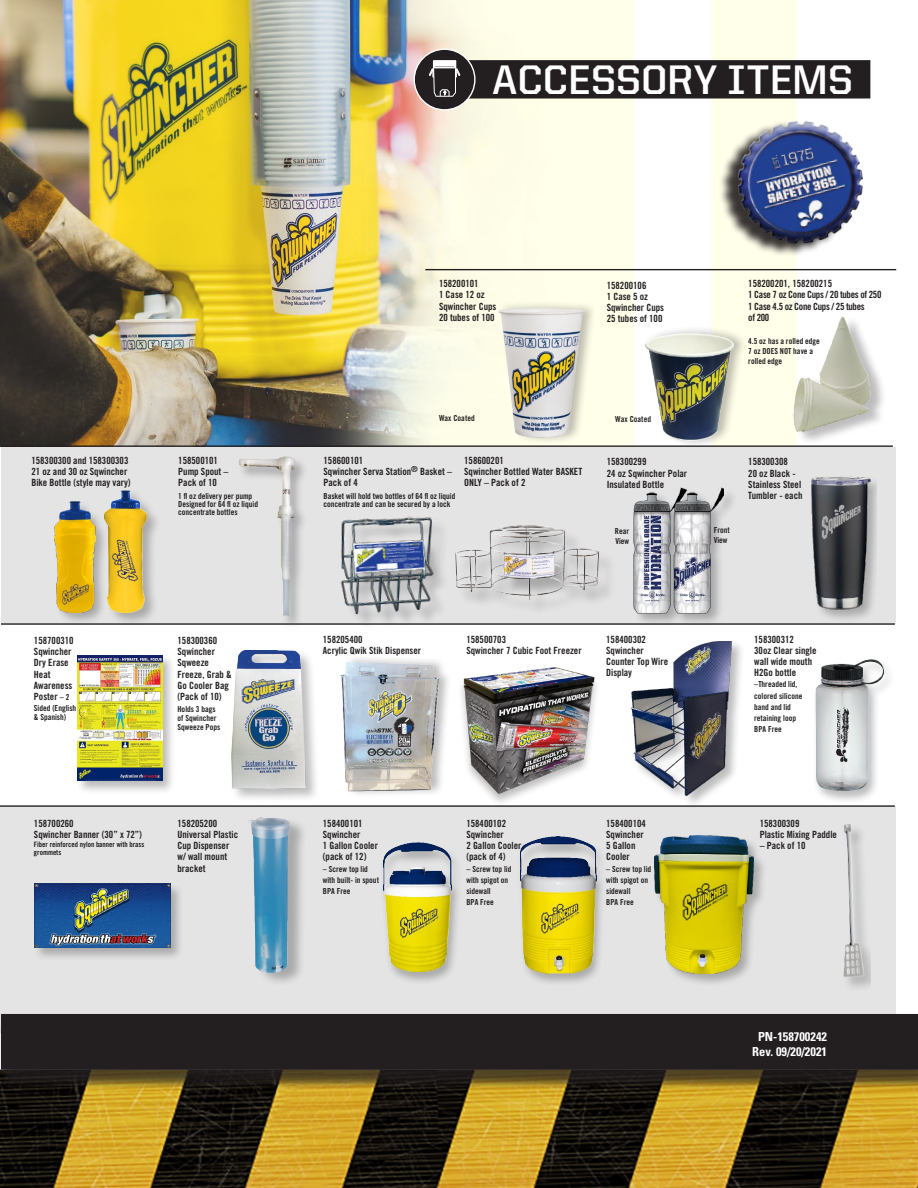
<style>
.page{position:relative;width:918px;height:1188px;background:#fff}
.page>*{position:absolute;margin:0;border:0;box-sizing:border-box;transform-origin:0 0}
.t1{font:700 41.4px "United Sans Reg";letter-spacing:.005em;color:#fff}
.t2{font:700 condensed 12.45px "Univers LT Std";color:#fff}
.t3{font:9.9px/11.2px "Trade Gothic LT Std Bd Cn 20";color:#231f20}
.t4{font:9.9px/11.2px "Trade Gothic LT Std Bd Cn 20";letter-spacing:-.03em;color:#231f20}
.t5{font:8.25px/11.2px "Trade Gothic LT Std Bd Cn 20";color:#231f20}
.t6{font:7.5px/8.7px "Trade Gothic LT Std Bd Cn 20";color:#231f20}
.s1{font-size:8.25px}
</style>
<div class="page">
<img style="left:0;top:1090px;width:918px;height:98px">
<img style="left:1px;top:0;width:870px;height:445px">
<div style="left:0;top:806px;width:895px;height:226px;background:#e4e4e5"></div>
<div style="left:1px;top:448px;width:894px;height:176px;background:#e4e4e5"></div>
<hr style="left:1px;top:445px;width:892px;height:2px;background:#231f20">
<hr style="left:425px;top:269px;width:471px;height:1px;background:#231f20">
<hr style="left:1px;top:623px;width:894px;height:2px;background:#231f20">
<hr style="left:0;top:805px;width:895px;height:2px;background:#231f20">
<div style="left:498px;top:300px;width:95px;height:145px;background:#fefee8"></div>
<img style="left:494px;top:304px;width:95px;height:137px">
<div style="left:251px;top:816px;width:57px;height:171px;background:#231f20;opacity:.3"></div>
<img style="left:248px;top:816px;width:45px;height:158px">
<div style="left:843px;top:823px;width:28px;height:169px;background:#231f20;opacity:.3"></div>
<img style="left:843px;top:823px;width:25px;height:160px">
<div style="left:645px;top:327px;width:103px;height:121px;background:#231f20;opacity:.3"></div>
<img style="left:645px;top:333px;width:89px;height:107px">
<div style="left:632px;top:487px;width:106px;height:139px;background:#231f20;opacity:.3"></div>
<img style="left:632px;top:487px;width:92px;height:128px">
<img style="left:455px;top:525px;width:147px;height:78px">
<div style="left:796px;top:315px;width:91px;height:131px;background:#231f20;opacity:.3"></div>
<img style="left:787px;top:313px;width:88px;height:122px">
<div style="left:344px;top:520px;width:106px;height:111px;background:#231f20;opacity:.3"></div>
<img style="left:340px;top:516px;width:97px;height:102px">
<div style="left:810px;top:644px;width:85px;height:162px;background:#231f20;opacity:.26"></div>
<div style="left:379px;top:842px;width:84px;height:144px;background:#231f20;opacity:.3"></div>
<img style="left:384px;top:843px;width:68px;height:129px">
<div style="left:516px;top:835px;width:91px;height:152px;background:#231f20;opacity:.3"></div>
<img style="left:521px;top:837px;width:75px;height:136px">
<div style="left:653px;top:834px;width:114px;height:154px;background:#231f20;opacity:.3"></div>
<img style="left:654px;top:836px;width:99px;height:138px">
<div style="left:76px;top:654px;width:100px;height:141px;background:#231f20;opacity:.3"></div>
<img style="left:78px;top:655px;width:84px;height:126px">
<div style="left:230px;top:650px;width:90px;height:153px;background:#231f20;opacity:.3"></div>
<img style="left:230px;top:650px;width:80px;height:142px">
<div style="left:630px;top:640px;width:115px;height:169px;background:#231f20;opacity:.3"></div>
<img style="left:630px;top:641px;width:107px;height:158px">
<div style="left:53px;top:500px;width:56px;height:126px;background:#231f20;opacity:.3"></div>
<img style="left:54px;top:502px;width:41px;height:110px">
<div style="left:103px;top:489px;width:59px;height:138px;background:#231f20;opacity:.3"></div>
<img style="left:104px;top:490px;width:43px;height:122px">
<div style="left:457px;top:666px;width:144px;height:141px;background:#231f20;opacity:.3"></div>
<img style="left:461px;top:666px;width:136px;height:133px">
<div style="left:340px;top:655px;width:113px;height:143px;background:#231f20;opacity:.3"></div>
<img style="left:340px;top:660px;width:102px;height:134px">
<div style="left:34px;top:883px;width:150px;height:79px;background:#231f20;opacity:.3"></div>
<img style="left:35px;top:884px;width:135px;height:63px">
<div style="left:233px;top:443px;width:77px;height:186px;background:#231f20;opacity:.22"></div>
<div style="left:810px;top:476px;width:66px;height:148px;background:#231f20;opacity:.3"></div>
<img style="left:810px;top:476px;width:64px;height:135px">
<div style="left:0;top:1019px;width:918px;height:71px;background:#231f20;opacity:.75"></div>
<div style="left:2px;top:1015px;width:915px;height:54px;background:#231f20"></div>
<div style="left:1px;top:1014px;width:917px;height:56px;border:1px solid #231f20"></div>
<svg style="left:705px;top:84px;width:192px;height:196px"></svg>
<div style="left:467px;top:61px;width:403px;height:37px;background:#231f20"></div>
<div style="left:466px;top:60px;width:404px;height:39px;border:1px solid #231f20"></div>
<div style="left:414px;top:49px;width:61px;height:61px;background:#231f20;border-radius:50%"></div>
<div style="left:414px;top:49px;width:62px;height:62px;border:1px solid #fff;border-radius:50%"></div>
<svg style="left:429px;top:60px;width:32px;height:37px"></svg>
<p class="t1" style="left:492px;top:57px;width:362px">ACCESSORY ITEMS</p>
<p class="t3" style="left:31px;top:455px;width:99px">158300300 and 158300303</p>
<p class="t3" style="left:31px;top:466px;width:97px">21 oz and 30 oz Sqwincher</p>
<p class="t3" style="left:31px;top:477px;width:101px">Bike Bottle (style may vary)</p>
<p class="t3" style="left:178px;top:455px;width:41px">158500101</p>
<p class="t3" style="left:178px;top:466px;width:52px">Pump Spout –</p>
<p class="t3" style="left:178px;top:477px;width:40px">Pack of 10</p>
<p class="t5" style="left:178px;top:490px;width:76px">1 fl oz delivery per pump</p>
<p class="t5" style="left:178px;top:500px;width:81px;line-height:8.2px">Designed for 64 fl oz liquid concentrate bottles</p>
<p class="t3" style="left:439px;top:278px;width:41px">158200101</p>
<p class="t3" style="left:439px;top:289px;width:59px">1 Case 12 oz<br>Sqwincher Cups<br>20 tubes of 100</p>
<p class="t3" style="left:607px;top:279px;width:41px">158200106</p>
<p class="t3" style="left:607px;top:291px;width:59px">1 Case 5 oz<br>Sqwincher Cups<br>25 tubes of 100</p>
<p class="t3" style="left:748px;top:278px;width:85px">158200201, 158200215</p>
<p class="t4" style="left:748px;top:289px;width:135px">1 Case 7 oz Cone Cups / 20 tubes of 250</p>
<p class="t4" style="left:748px;top:300px;width:118px">1 Case 4.5 oz Cone Cups / 25 tubes of 200</p>
<p class="t5" style="left:748px;top:336px;width:73px">4.5 oz has a rolled edge</p>
<p class="t5" style="left:748px;top:346px;width:66px;line-height:9.9px">7 oz DOES NOT have a rolled edge</p>
<p class="t5" style="left:439px;top:412px;width:37px">Wax Coated</p>
<p class="t5" style="left:615px;top:413px;width:37px">Wax Coated</p>
<p class="t3" style="left:324px;top:455px;width:41px">158600101</p>
<p class="t3" style="left:324px;top:466px;width:130px">Sqwincher Serva Station<sup>®</sup> Basket –</p>
<p class="t3" style="left:324px;top:477px;width:36px">Pack of 4</p>
<p class="t5" style="left:324px;top:492px;width:133px;line-height:8.2px">Basket will hold two bottles of 64 fl oz liquid concentrate and can be secured by a lock</p>
<p class="t3" style="left:464px;top:455px;width:41px">158600201</p>
<p class="t3" style="left:464px;top:466px;width:120px">Sqwincher Bottled Water BASKET<br>ONLY – Pack of 2</p>
<p class="t3" style="left:607px;top:456px;width:41px">158300299</p>
<p class="t3" style="left:607px;top:467px;width:82px">24 oz Sqwincher Polar</p>
<p class="t3" style="left:607px;top:479px;width:59px">Insulated Bottle</p>
<p class="t3" style="left:748px;top:456px;width:41px">158300308</p>
<p class="t3" style="left:748px;top:467px;width:56px">20 oz Black -<br>Stainless Steel<br>Tumbler - each</p>
<p class="t5" style="left:615px;top:526px;width:16px;line-height:9.9px">Rear<br>View</p>
<p class="t5" style="left:714px;top:525px;width:18px;line-height:9.9px">Front<br>View</p>
<p class="t3" style="left:34px;top:635px;width:41px">158700310</p>
<p class="t3" style="left:34px;top:646px;width:40px">Sqwincher<br>Dry Erase<br>Heat<br>Awareness<br>Poster <span class="s1">– 2</span></p>
<p class="t5" style="left:34px;top:704px;width:44px;line-height:8.7px">Sided (English &amp; Spanish)</p>
<p class="t3" style="left:178px;top:635px;width:41px">158300360</p>
<p class="t3" style="left:178px;top:646px;width:56px">Sqwincher<br>Sqweeze<br>Freeze, Grab &amp;<br>Go Cooler Bag</p>
<p class="t3" style="left:178px;top:691px;width:46px">(Pack of 10)</p>
<p class="t5" style="left:178px;top:705px;width:44px;line-height:8.7px">Holds 3 bags of Sqwincher<br>Sqweeze Pops</p>
<p class="t3" style="left:323px;top:633px;width:41px">158205400</p>
<p class="t3" style="left:323px;top:645px;width:100px">Acrylic Qwik Stik Dispenser</p>
<p class="t3" style="left:466px;top:633px;width:41px">158500703</p>
<p class="t3" style="left:466px;top:645px;width:117px">Sqwincher 7 Cubic Foot Freezer</p>
<p class="t3" style="left:606px;top:633px;width:41px">158400302</p>
<p class="t3" style="left:606px;top:645px;width:63px">Sqwincher<br>Counter Top Wire<br>Display</p>
<p class="t3" style="left:754px;top:633px;width:41px">158300312</p>
<p class="t3" style="left:754px;top:645px;width:64px">30oz Clear single wall wide mouth</p>
<p class="t3" style="left:754px;top:667px;width:43px">H2Go bottle</p>
<p class="t5" style="left:754px;top:679px;width:45px">–Threaded lid,</p>
<p class="t5" style="left:754px;top:690px;width:50px">colored silicone</p>
<p class="t5" style="left:754px;top:701px;width:38px">band and lid</p>
<p class="t5" style="left:754px;top:712px;width:43px">retaining loop</p>
<p class="t5" style="left:754px;top:724px;width:29px">BPA Free</p>
<p class="t3" style="left:34px;top:818px;width:41px">158700260</p>
<p class="t3" style="left:34px;top:829px;width:110px">Sqwincher Banner (30” x 72”)</p>
<p class="t6" style="left:34px;top:840px;width:112px">Fiber reinforced nylon banner with brass grommets</p>
<p class="t3" style="left:178px;top:818px;width:62px">158205200<br>Universal Plastic<br>Cup Dispenser w/ wall mount bracket</p>
<p class="t3" style="left:760px;top:818px;width:41px">158300309</p>
<p class="t3" style="left:323px;top:818px;width:41px">158400101</p>
<p class="t3" style="left:323px;top:829px;width:39px">Sqwincher</p>
<p class="t3" style="left:323px;top:840px;width:57px">1 Gallon Cooler</p>
<p class="t3" style="left:323px;top:851px;width:45px">(pack of 12)</p>
<p class="t5" style="left:323px;top:863px;width:47px">– Screw top lid</p>
<p class="t5" style="left:323px;top:874px;width:58px">with built- in spout</p>
<p class="t5" style="left:323px;top:885px;width:29px">BPA Free</p>
<p class="t3" style="left:466px;top:818px;width:41px">158400102</p>
<p class="t3" style="left:466px;top:829px;width:39px">Sqwincher</p>
<p class="t3" style="left:466px;top:840px;width:57px">2 Gallon Cooler</p>
<p class="t3" style="left:466px;top:851px;width:41px">(pack of 4)</p>
<p class="t5" style="left:466px;top:863px;width:47px">– Screw top lid with spigot on sidewall</p>
<p class="t5" style="left:466px;top:897px;width:29px">BPA Free</p>
<p class="t3" style="left:606px;top:818px;width:41px">158400104</p>
<p class="t3" style="left:606px;top:829px;width:39px">Sqwincher</p>
<p class="t3" style="left:606px;top:840px;width:31px">5 Gallon<br>Cooler</p>
<p class="t5" style="left:606px;top:863px;width:47px">– Screw top lid with spigot on sidewall</p>
<p class="t5" style="left:606px;top:897px;width:29px">BPA Free</p>
<p class="t3" style="left:760px;top:829px;width:79px">Plastic Mixing Paddle</p>
<p class="t3" style="left:760px;top:840px;width:47px">– Pack of 10</p>
<p class="t2" style="left:758px;top:1029px;width:70px">PN-158700242</p>
<p class="t2" style="left:752px;top:1044px;width:76px">Rev. 09/20/2021</p>
</div>
